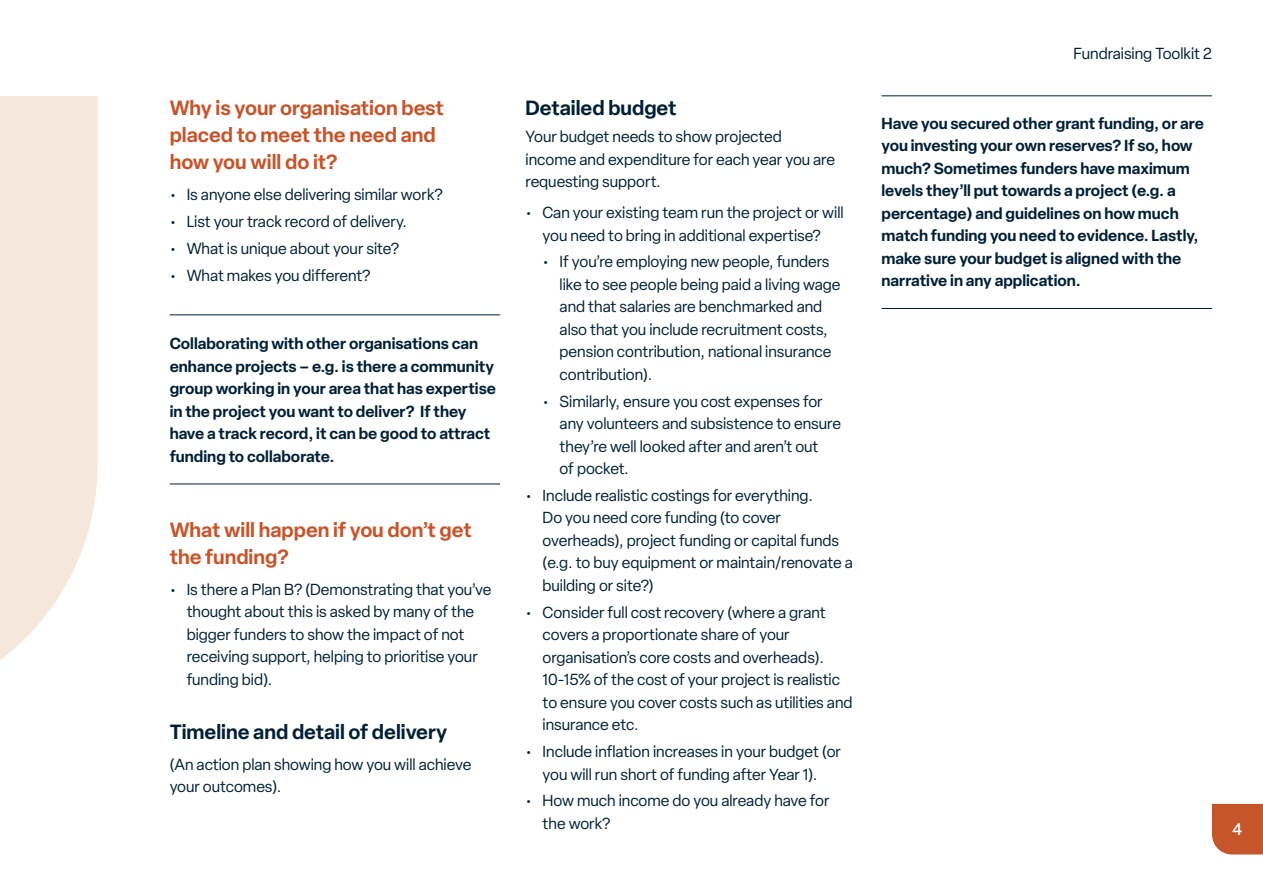
<style>
.page{position:relative;width:1263px;height:893px;background:#fff}
.page>*{position:absolute;margin:0;border:0;box-sizing:border-box;transform-origin:0 0}
.t1{font:600 20.25px/27px "Elza";color:#c6552c}
.t2{font:600 20.25px "Elza";color:#001f35}
.t3{font:500 16.5px "Elza";color:#fff}
.t4{font:15.75px/22.5px "Elza";color:#001f35}
.t5{font:600 15.75px/22.5px "Elza";color:#001f35}
</style>
<div class="page">
<div style="left:1212px;top:804px;width:51px;height:50px;background:#c6552c"></div>
<hr style="left:881px;top:96px;width:331px;height:1px;background:#001f35">
<hr style="left:881px;top:308px;width:331px;height:1px;background:#001f35">
<svg style="left:0;top:96px;width:98px;height:564px;background:#f6e9e0"></svg>
<hr style="left:170px;top:315px;width:330px;height:1px;background:#001f35">
<hr style="left:170px;top:484px;width:330px;height:1px;background:#001f35">
<p class="t1" style="left:170px;top:94px;width:276px">Why is your organisation best placed to meet the need and how you will do it?</p>
<p class="t4" style="left:170px;top:183px;width:275px">• Is anyone else delivering similar work?</p>
<p class="t4" style="left:170px;top:210px;width:239px">• List your track record of delivery.</p>
<p class="t4" style="left:170px;top:237px;width:231px">• What is unique about your site?</p>
<p class="t4" style="left:170px;top:264px;width:202px">• What makes you different?</p>
<p class="t5" style="left:170px;top:332px;width:328px">Collaborating with other organisations can enhance projects – e.g. is there a community group working in your area that has expertise in the project you want to deliver? If they have a track record, it can be good to attract funding to collaborate.</p>
<p class="t1" style="left:170px;top:516px;width:303px">What will happen if you don’t get the funding?</p>
<p class="t4" style="left:187px;top:578px;width:306px;text-indent:-17px">• Is there a Plan B? (Demonstrating that you’ve thought about this is asked by many of the bigger funders to show the impact of not receiving support, helping to prioritise your funding bid).</p>
<p class="t2" style="left:170px;top:717px;width:279px">Timeline and detail of delivery</p>
<p class="t4" style="left:170px;top:753px;width:303px">(An action plan showing how you will achieve your outcomes).</p>
<p class="t2" style="left:526px;top:94px;width:152px">Detailed budget</p>
<p class="t4" style="left:526px;top:125px;width:311px">Your budget needs to show projected income and expenditure for each year you are requesting support.</p>
<p class="t4" style="left:526px;top:201px;width:320px;text-align:center">• Can your existing team run the project or will you need to bring in additional expertise?</p>
<p class="t4" style="left:560px;top:250px;width:282px;text-indent:-17px">• If you’re employing new people, funders like to see people being paid a living wage and that salaries are benchmarked and also that you include recruitment costs, pension contribution, national insurance contribution).</p>
<p class="t4" style="left:560px;top:390px;width:283px;text-indent:-17px">• Similarly, ensure you cost expenses for any volunteers and subsistence to ensure they’re well looked after and aren’t out<br>of pocket.</p>
<p class="t4" style="left:543px;top:484px;width:312px;text-indent:-17px">• Include realistic costings for everything.<br>Do you need core funding (to cover overheads), project funding or capital funds (e.g. to buy equipment or maintain/renovate a building or site?)</p>
<p class="t4" style="left:543px;top:601px;width:311px;text-indent:-17px">• Consider full cost recovery (where a grant covers a proportionate share of your organisation’s core costs and overheads).<br>10-15% of the cost of your project is realistic to ensure you cover costs such as utilities and insurance etc.</p>
<p class="t4" style="left:526px;top:740px;width:317px;text-align:center">• Include inflation increases in your budget (or you will run short of funding after Year 1).</p>
<p class="t4" style="left:543px;top:789px;width:288px;text-indent:-17px">• How much income do you already have for the work?</p>
<p class="t4" style="left:1074px;top:42px;width:140px">Fundraising Toolkit 2</p>
<p class="t5" style="left:881px;top:111px;width:324px">Have you secured other grant funding, or are you investing your own reserves? If so, how much? Sometimes funders have maximum levels they’ll put towards a project (e.g. a percentage) and guidelines on how much match funding you need to evidence. Lastly, make sure your budget is aligned with the narrative in any application.</p>
<p class="t3" style="left:1232px;top:818px;width:11px">4</p>
</div>
